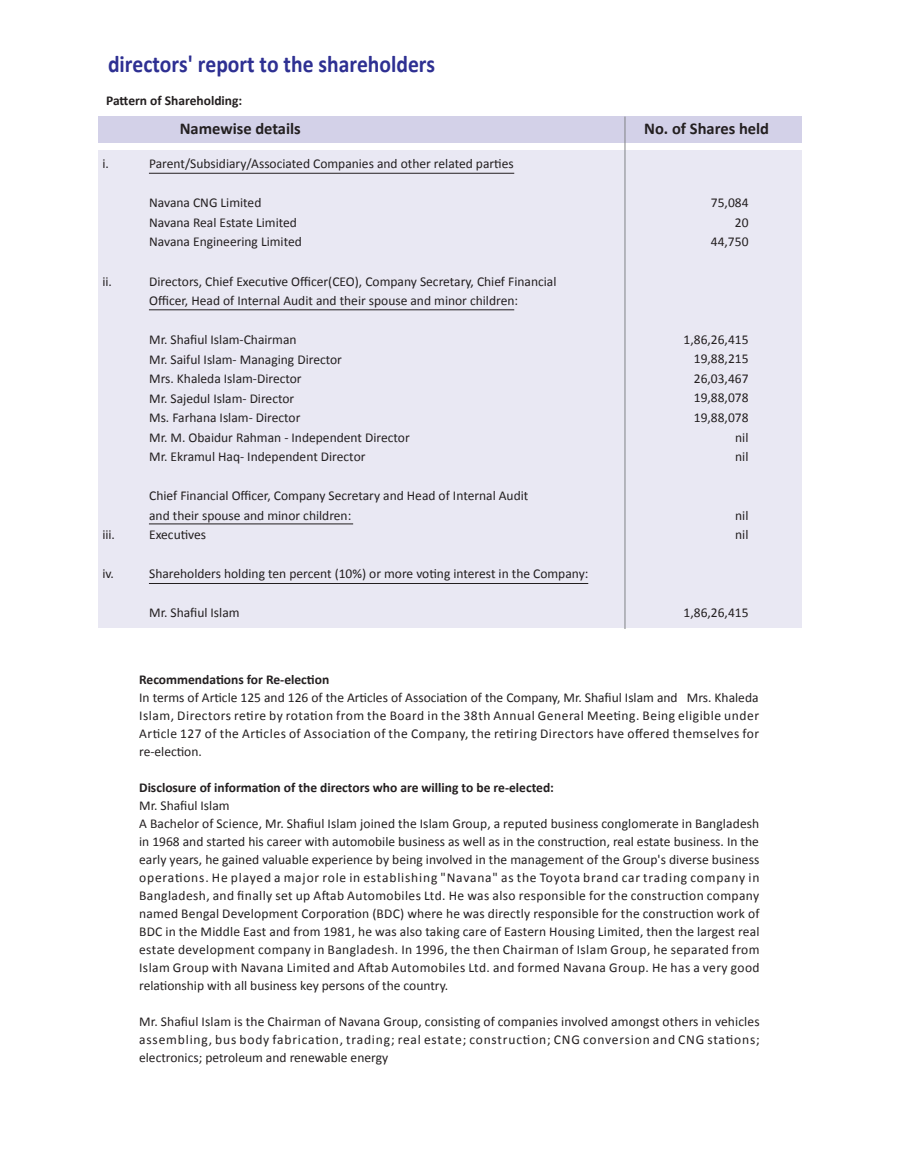
<style>
.page{position:relative;width:902px;height:1167px;background:#fff}
.page>*{position:absolute;margin:0;border:0;box-sizing:border-box;transform-origin:0 0}
.t1{font:700 24px "Calibri";color:#2e3092;scale:.9 1}
.t2{font:700 16.5px "Calibri";color:#231f20}
.t3{font:13.5px/19.5px "Calibri";color:#231f20}
.t4{font:700 13.5px "Calibri";color:#231f20}
</style>
<div class="page">
<div style="left:98px;top:150px;width:703px;height:478px;background:#e9e8f3"></div>
<div style="left:98px;top:116px;width:703px;height:26px;background:#d3d1e8"></div>
<hr style="left:149px;top:173px;width:365px;height:1px;background:#231f20">
<hr style="left:149px;top:523px;width:204px;height:1px;background:#231f20">
<hr style="left:149px;top:583px;width:439px;height:1px;background:#231f20">
<hr style="left:149px;top:309px;width:365px;height:1px;background:#231f20">
<hr style="left:625px;top:116px;width:1px;height:513px;background:#808285">
<h1 class="t1" style="left:108px;top:49px;width:365px">directors' report to the shareholders</h1>
<p class="t4" style="left:106px;top:92px;width:138px">Pattern of Shareholding:</p>
<p class="t2" style="left:180px;top:119px;width:123px">Namewise details</p>
<p class="t2" style="left:644px;top:119px;width:126px">No. of Shares held</p>
<p class="t3" style="left:102px;top:154px;width:8px">i.</p>
<p class="t3" style="left:149px;top:154px;width:366px">Parent/Subsidiary/Associated Companies and other related parties</p>
<p class="t3" style="left:149px;top:193px;width:154px">Navana CNG Limited<br>Navana Real Estate Limited<br>Navana Engineering Limited</p>
<p class="t3" style="left:102px;top:270px;width:11px">ii.</p>
<p class="t3" style="left:149px;top:270px;width:409px">Directors, Chief Executive Officer(CEO), Company Secretary, Chief Financial<br>Officer, Head of Internal Audit and their spouse and minor children:</p>
<p class="t3" style="left:149px;top:329px;width:262px">Mr. Shafiul Islam-Chairman<br>Mr. Saiful Islam- Managing Director<br>Mrs. Khaleda Islam-Director<br>Mr. Sajedul Islam- Director<br>Ms. Farhana Islam- Director<br>Mr. M. Obaidur Rahman - Independent Director Mr. Ekramul Haq- Independent Director</p>
<p class="t3" style="left:149px;top:485px;width:381px">Chief Financial Officer, Company Secretary and Head of Internal Audit and their spouse and minor children:</p>
<p class="t3" style="left:102px;top:524px;width:14px">iii.</p>
<p class="t3" style="left:149px;top:524px;width:59px">Executives</p>
<p class="t3" style="left:102px;top:563px;width:13px">iv.</p>
<p class="t3" style="left:149px;top:563px;width:441px">Shareholders holding ten percent (10%) or more voting interest in the Company:</p>
<p class="t3" style="left:149px;top:602px;width:92px">Mr. Shafiul Islam</p>
<p class="t3" style="left:711px;top:192px;width:39px;text-align:right">75,084<br>20<br>44,750</p>
<p class="t3" style="left:684px;top:329px;width:66px;text-align:right">1,86,26,415<br>19,88,215<br>26,03,467<br>19,88,078<br>19,88,078 nil<br>nil</p>
<p class="t3" style="left:735px;top:504px;width:15px">nil nil</p>
<p class="t3" style="left:684px;top:602px;width:66px">1,86,26,415</p>
<p class="t4" style="left:139px;top:671px;width:192px">Recommendations for Re-election</p>
<p class="t3" style="left:139px;top:688px;width:621px;line-height:18px;text-align:justify">In terms of Article 125 and 126 of the Articles of Association of the Company, Mr. Shafiul Islam and Mrs. Khaleda Islam, Directors retire by rotation from the Board in the 38th Annual General Meeting. Being eligible under Article 127 of the Articles of Association of the Company, the retiring Directors have offered themselves for re-election.</p>
<p class="t4" style="left:139px;top:779px;width:416px">Disclosure of information of the directors who are willing to be re-elected:</p>
<p class="t3" style="left:139px;top:796px;width:622px;line-height:18px">Mr. Shafiul Islam<br>A Bachelor of Science, Mr. Shafiul Islam joined the Islam Group, a reputed business conglomerate in Bangladesh in 1968 and started his career with automobile business as well as in the construction, real estate business. In the early years, he gained valuable experience by being involved in the management of the Group's diverse business operations. He played a major role in establishing "Navana" as the Toyota brand car trading company in Bangladesh, and finally set up Aftab Automobiles Ltd. He was also responsible for the construction company named Bengal Development Corporation (BDC) where he was directly responsible for the construction work of BDC in the Middle East and from 1981, he was also taking care of Eastern Housing Limited, then the largest real estate development company in Bangladesh. In 1996, the then Chairman of Islam Group, he separated from Islam Group with Navana Limited and Aftab Automobiles Ltd. and formed Navana Group. He has a very good relationship with all business key persons of the country.</p>
<p class="t3" style="left:139px;top:1012px;width:622px;line-height:18px;text-align:justify">Mr. Shafiul Islam is the Chairman of Navana Group, consisting of companies involved amongst others in vehicles assembling, bus body fabrication, trading; real estate; construction; CNG conversion and CNG stations; electronics; petroleum and renewable energy</p>
</div>
